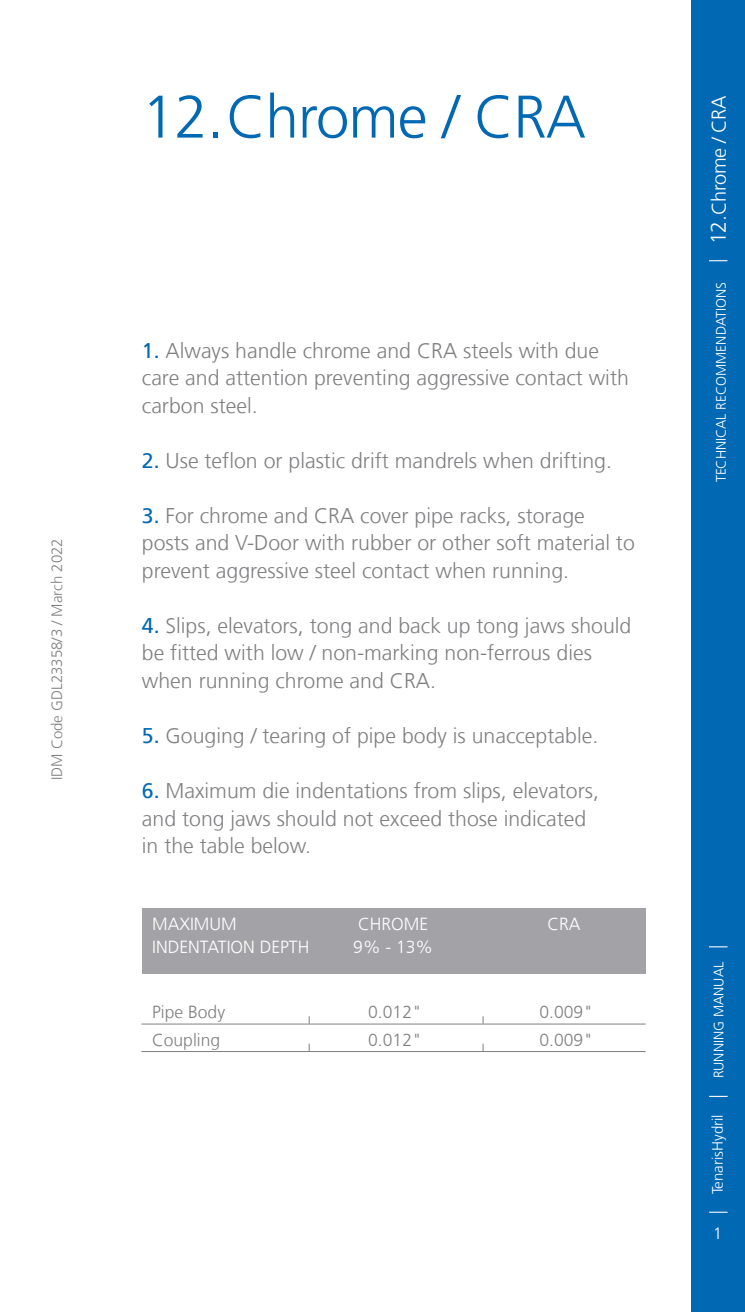
<style>
.page{position:relative;width:745px;height:1312px;background:#fff}
.page>*{position:absolute;margin:0;border:0;box-sizing:border-box;transform-origin:0 0}
.Títulos_azules{font:300 60px "Frutiger";letter-spacing:-.015em;color:#0168b3}
.Txt_frutiger_numerad{font:300 21.25px/27.5px "Frutiger";color:#808083}
.t1{font:300 20px "Frutiger";letter-spacing:-.02em;color:#fff}
.tablas_frutiger_7_pt{font:300 17.5px "Frutiger";color:#808083}
.Tablas_de_texto_cabe{font:300 17.5px/22.5px "Frutiger";color:#fff}
.t2{font:300 16.25px "Frutiger";color:#fff}
.t3{font:300 15px "Frutiger";color:#808083}
.t4{font:300 15px "Frutiger";color:#fff}
.t5{font:300 13.75px "Frutiger";color:#fff}
.s1{font-weight:400;color:#0168b3}
.s2{font-size:21.25px}
</style>
<div class="page">
<div style="left:690px;top:0;width:54px;height:1311px;background:#0168b3"></div>
<svg style="left:709px;top:1211px;width:18px;height:1px"></svg>
<svg style="left:709px;top:1095px;width:18px;height:1px"></svg>
<svg style="left:709px;top:946px;width:18px;height:1px"></svg>
<svg style="left:709px;top:260px;width:18px;height:1px"></svg>
<div style="left:142px;top:907px;width:503px;height:66px;background:#a3a3a7"></div>
<hr style="left:141px;top:1023px;width:504px;height:1px;background:#808083">
<hr style="left:141px;top:1050px;width:504px;height:1px;background:#808083">
<p class="t3" style="left:48px;top:780px;width:243px;rotate:-90deg">IDM Code GDL23358/3 / March 2022</p>
<p class="Títulos_azules" style="left:142px;top:83px;width:445px">12.Chrome / CRA</p>
<p class="Txt_frutiger_numerad" style="left:142px;top:337px;width:488px"><span class="s1">1.</span> Always handle chrome and CRA steels with due care and attention preventing aggressive contact with carbon steel.</p>
<p class="Txt_frutiger_numerad" style="left:142px;top:447px;width:471px"><span class="s1">2.</span> Use teflon or plastic drift mandrels when drifting.</p>
<p class="Txt_frutiger_numerad" style="left:142px;top:502px;width:494px"><span class="s1">3.</span> For chrome and CRA cover pipe racks, storage posts and V-Door with rubber or other soft material to prevent aggressive steel contact when running.</p>
<p class="Txt_frutiger_numerad" style="left:142px;top:612px;width:490px"><span class="s1">4.</span> Slips, elevators, tong and back up tong jaws should be fitted with low / non-marking non-ferrous dies when running chrome and CRA.</p>
<p class="Txt_frutiger_numerad" style="left:142px;top:722px;width:457px"><span class="s1">5.</span> Gouging / tearing of pipe body is unacceptable.</p>
<p class="Txt_frutiger_numerad" style="left:142px;top:777px;width:458px"><span class="s1">6.</span> Maximum die indentations from slips, elevators, and tong jaws should not exceed those indicated in the table below.</p>
<p class="Tablas_de_texto_cabe" style="left:152px;top:913px;width:159px">MAXIMUM<br>INDENTATION DEPTH</p>
<p class="Tablas_de_texto_cabe" style="left:358px;top:913px;width:72px">CHROME</p>
<p class="Tablas_de_texto_cabe" style="left:353px;top:935px;width:81px">9% - 13%</p>
<p class="Tablas_de_texto_cabe" style="left:547px;top:913px;width:35px">CRA</p>
<p class="tablas_frutiger_7_pt" style="left:152px;top:1002px;width:74px">Pipe Body</p>
<p class="tablas_frutiger_7_pt" style="left:152px;top:1029px;width:70px">Coupling</p>
<p class="tablas_frutiger_7_pt" style="left:368px;top:1002px;width:55px">0.012"</p>
<p class="tablas_frutiger_7_pt" style="left:368px;top:1029px;width:55px">0.012"</p>
<p class="tablas_frutiger_7_pt" style="left:539px;top:1002px;width:55px">0.009"</p>
<p class="tablas_frutiger_7_pt" style="left:539px;top:1029px;width:55px">0.009"</p>
<p class="t1" style="left:707px;top:244px;width:150px;rotate:-90deg"><span class="s2">12.</span>Chrome / CRA</p>
<p class="t5" style="left:712px;top:482px;width:202px;rotate:-90deg">TECHNICAL RECOMMENDATIONS</p>
<p class="t5" style="left:710px;top:1078px;width:118px;rotate:-90deg">RUNNING MANUAL</p>
<p class="t4" style="left:708px;top:1194px;width:81px;rotate:-90deg">TenarisHydril</p>
<p class="t2" style="left:712px;top:1223px;width:11px">1</p>
</div>
